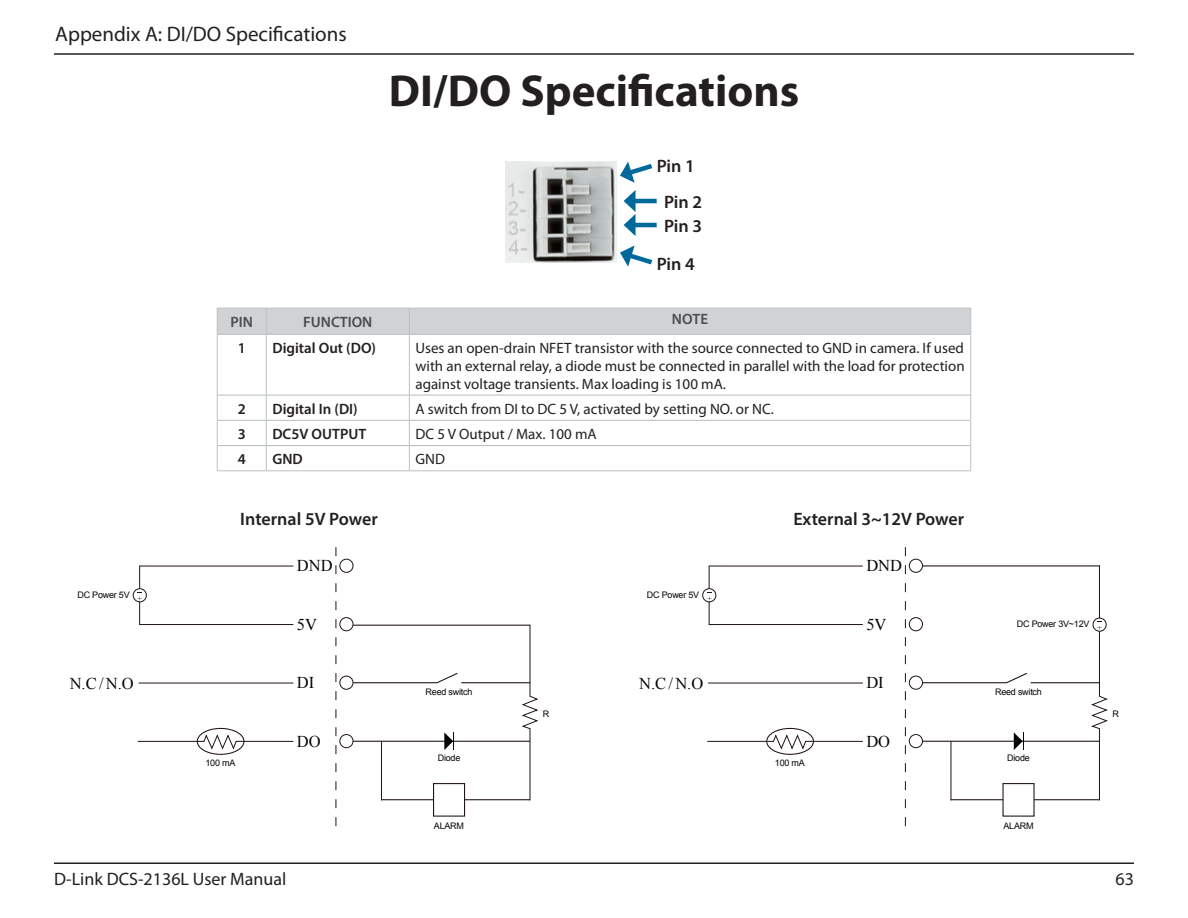
<style>
.page{position:relative;width:1188px;height:918px;background:#fff}
.page>*{position:absolute;margin:0;border:0;box-sizing:border-box;transform-origin:0 0}
.t1{font:700 45px "Myriad Pro";color:#231f20}
.t2{font:21px "Myriad Pro";color:#231f20}
.t3{font:600 18px "Myriad Pro";color:#231f20}
.t4{font:18px "Myriad Pro";color:#231f20}
.t5{font:16.5px "Times New Roman";color:#040503}
.t6{font:15px/18px "Myriad Pro";color:#231f20;text-align:justify}
.t7{font:600 15px "Myriad Pro";color:#231f20}
.t8{font:600 15px "Myriad Pro";color:#4b4c4d}
.t9{font:9px "Arial";letter-spacing:-.025em;color:#040503}
</style>
<div class="page">
<hr style="left:54px;top:53px;width:1080px;height:2px;background:#231f20">
<hr style="left:54px;top:862px;width:1080px;height:2px;background:#231f20">
<img style="left:505px;top:161px;width:111px;height:102px">
<hr style="left:631px;top:223px;width:26px;height:4px;background:#00699b">
<svg style="left:620px;top:245px;width:33px;height:22px"></svg>
<svg style="left:217px;top:308px;width:754px;height:163px"></svg>
<hr style="left:266px;top:445px;width:143px;height:1px;background:#b3bbc0">
<hr style="left:266px;top:470px;width:143px;height:1px;background:#bbc1c4">
<hr style="left:409px;top:445px;width:561px;height:1px;background:#b3bbc0">
<hr style="left:409px;top:470px;width:562px;height:1px;background:#bbc1c4">
<hr style="left:140px;top:566px;width:153px;height:1px;background:#201412">
<div style="left:339px;top:676px;width:14px;height:14px;border:1px solid #201412;border-radius:50%"></div>
<hr style="left:461px;top:682px;width:69px;height:1px;background:#201412">
<svg style="left:352px;top:673px;width:106px;height:11px"></svg>
<div style="left:339px;top:734px;width:14px;height:14px;border:1px solid #201412;border-radius:50%"></div>
<hr style="left:353px;top:741px;width:177px;height:1px;background:#201412">
<hr style="left:381px;top:799px;width:149px;height:1px;background:#201412">
<div style="left:339px;top:617px;width:14px;height:14px;border:1px solid #201412;border-radius:50%"></div>
<hr style="left:139px;top:566px;width:1px;height:58px;background:#201412">
<svg style="left:137px;top:733px;width:157px;height:18px"></svg>
<svg style="left:336px;top:547px;width:1px;height:280px"></svg>
<svg style="left:133px;top:589px;width:13px;height:13px"></svg>
<div style="left:133px;top:588px;width:14px;height:14px;border:1px solid #201412;border-radius:50%"></div>
<svg style="left:138px;top:592px;width:4px;height:8px"></svg>
<svg style="left:520px;top:682px;width:18px;height:60px"></svg>
<hr style="left:529px;top:625px;width:1px;height:58px;background:#201412">
<hr style="left:529px;top:741px;width:1px;height:59px;background:#201412">
<hr style="left:381px;top:741px;width:1px;height:59px;background:#201412">
<hr style="left:139px;top:683px;width:154px;height:1px;background:#201412">
<hr style="left:139px;top:624px;width:154px;height:1px;background:#201412">
<div style="left:434px;top:784px;width:31px;height:32px;background:#fff"></div>
<div style="left:433px;top:783px;width:32px;height:34px;border:1px solid #201412"></div>
<svg style="left:444px;top:732px;width:10px;height:18px"></svg>
<div style="left:197px;top:728px;width:47px;height:27px;border:1px solid #201412;border-radius:50%"></div>
<div style="left:339px;top:559px;width:14px;height:14px;border:1px solid #201412;border-radius:50%"></div>
<hr style="left:353px;top:625px;width:177px;height:1px;background:#201412">
<hr style="left:709px;top:566px;width:154px;height:1px;background:#201412">
<div style="left:909px;top:676px;width:14px;height:14px;border:1px solid #201412;border-radius:50%"></div>
<hr style="left:1031px;top:682px;width:68px;height:1px;background:#201412">
<svg style="left:922px;top:672px;width:105px;height:12px"></svg>
<div style="left:909px;top:734px;width:14px;height:14px;border:1px solid #201412;border-radius:50%"></div>
<hr style="left:923px;top:741px;width:176px;height:1px;background:#201412">
<hr style="left:951px;top:799px;width:148px;height:1px;background:#201412">
<div style="left:909px;top:617px;width:14px;height:14px;border:1px solid #201412;border-radius:50%"></div>
<hr style="left:709px;top:566px;width:1px;height:58px;background:#201412">
<svg style="left:707px;top:733px;width:156px;height:18px"></svg>
<svg style="left:905px;top:547px;width:1px;height:280px"></svg>
<svg style="left:703px;top:589px;width:13px;height:13px"></svg>
<div style="left:702px;top:588px;width:14px;height:14px;border:1px solid #201412;border-radius:50%"></div>
<svg style="left:707px;top:592px;width:5px;height:8px"></svg>
<svg style="left:1090px;top:682px;width:18px;height:60px"></svg>
<hr style="left:1099px;top:565px;width:1px;height:118px;background:#201412">
<hr style="left:1099px;top:741px;width:1px;height:59px;background:#201412">
<hr style="left:950px;top:741px;width:1px;height:59px;background:#201412">
<svg style="left:1093px;top:618px;width:13px;height:13px"></svg>
<div style="left:1093px;top:618px;width:14px;height:14px;border:1px solid #201412;border-radius:50%"></div>
<svg style="left:1097px;top:621px;width:5px;height:9px"></svg>
<hr style="left:708px;top:683px;width:155px;height:1px;background:#201412">
<hr style="left:709px;top:624px;width:154px;height:1px;background:#201412">
<div style="left:1003px;top:784px;width:31px;height:32px;background:#fff"></div>
<svg style="left:1014px;top:732px;width:10px;height:18px"></svg>
<div style="left:766px;top:728px;width:48px;height:27px;border:1px solid #201412;border-radius:50%"></div>
<div style="left:909px;top:559px;width:14px;height:14px;border:1px solid #201412;border-radius:50%"></div>
<hr style="left:923px;top:565px;width:176px;height:1px;background:#201412">
<hr style="left:631px;top:199px;width:26px;height:4px;background:#00699b">
<svg style="left:624px;top:190px;width:12px;height:46px"></svg>
<svg style="left:620px;top:161px;width:33px;height:22px"></svg>
<h2 class="t2" style="left:55px;top:21px;width:293px">Appendix A: DI/DO Specifications</h2>
<h1 class="t1" style="left:389px;top:61px;width:412px">DI/DO Specifications</h1>
<p class="t3" style="left:657px;top:155px;width:40px">Pin 1</p>
<p class="t3" style="left:664px;top:190px;width:40px">Pin 2</p>
<p class="t3" style="left:664px;top:214px;width:40px">Pin 3</p>
<p class="t3" style="left:657px;top:252px;width:40px">Pin 4</p>
<p class="t8" style="left:231px;top:312px;width:24px">PIN</p>
<p class="t8" style="left:303px;top:312px;width:71px">FUNCTION</p>
<p class="t8" style="left:672px;top:310px;width:38px">NOTE</p>
<p class="t7" style="left:238px;top:338px;width:10px">1</p>
<p class="t7" style="left:272px;top:338px;width:105px">Digital Out (DO)</p>
<p class="t6" style="left:415px;top:339px;width:551px">Uses an open-drain NFET transistor with the source connected to GND in camera. If used with an external relay, a diode must be connected in parallel with the load for protection against voltage transients. Max loading is 100 mA.</p>
<p class="t7" style="left:238px;top:399px;width:10px">2</p>
<p class="t7" style="left:272px;top:399px;width:87px">Digital In (DI)</p>
<p class="t6" style="left:415px;top:399px;width:360px">A switch from DI to DC 5 V, activated by setting NO. or NC.</p>
<p class="t7" style="left:238px;top:424px;width:10px">3</p>
<p class="t7" style="left:272px;top:424px;width:95px">DC5V OUTPUT</p>
<p class="t6" style="left:416px;top:425px;width:183px">DC 5 V Output / Max. 100 mA</p>
<p class="t7" style="left:238px;top:450px;width:10px">4</p>
<p class="t7" style="left:272px;top:450px;width:32px">GND</p>
<p class="t6" style="left:416px;top:450px;width:31px">GND</p>
<p class="t3" style="left:240px;top:507px;width:139px">Internal 5V Power</p>
<p class="t3" style="left:793px;top:507px;width:172px">External 3~12V Power</p>
<p class="t9" style="left:77px;top:589px;width:54px">DC Power 5V</p>
<p class="t5" style="left:70px;top:672px;width:66px">N.C/N.O</p>
<p class="t9" style="left:206px;top:757px;width:31px">100 mA</p>
<p class="t5" style="left:297px;top:554px;width:37px">DND</p>
<p class="t5" style="left:297px;top:613px;width:22px">5V</p>
<p class="t5" style="left:297px;top:672px;width:19px">DI</p>
<p class="t5" style="left:297px;top:730px;width:25px">DO</p>
<p class="t9" style="left:426px;top:686px;width:48px">Reed switch</p>
<p class="t9" style="left:438px;top:752px;width:24px">Diode</p>
<p class="t9" style="left:434px;top:820px;width:32px">ALARM</p>
<p class="t9" style="left:543px;top:708px;width:8px">R</p>
<p class="t9" style="left:647px;top:589px;width:54px">DC Power 5V</p>
<p class="t5" style="left:639px;top:672px;width:66px">N.C/N.O</p>
<p class="t9" style="left:775px;top:757px;width:31px">100 mA</p>
<p class="t5" style="left:866px;top:554px;width:37px">DND</p>
<p class="t5" style="left:866px;top:613px;width:22px">5V</p>
<p class="t5" style="left:866px;top:672px;width:19px">DI</p>
<p class="t5" style="left:866px;top:730px;width:25px">DO</p>
<p class="t9" style="left:1017px;top:618px;width:74px">DC Power 3V~12V</p>
<p class="t9" style="left:995px;top:686px;width:48px">Reed switch</p>
<p class="t9" style="left:1007px;top:752px;width:24px">Diode</p>
<p class="t9" style="left:1112px;top:708px;width:8px">R</p>
<p class="t9" style="left:1003px;top:820px;width:32px">ALARM</p>
<p class="t4" style="left:54px;top:868px;width:234px">D-Link DCS-2136L User Manual</p>
<p class="t4" style="left:1116px;top:868px;width:20px">63</p>
</div>
